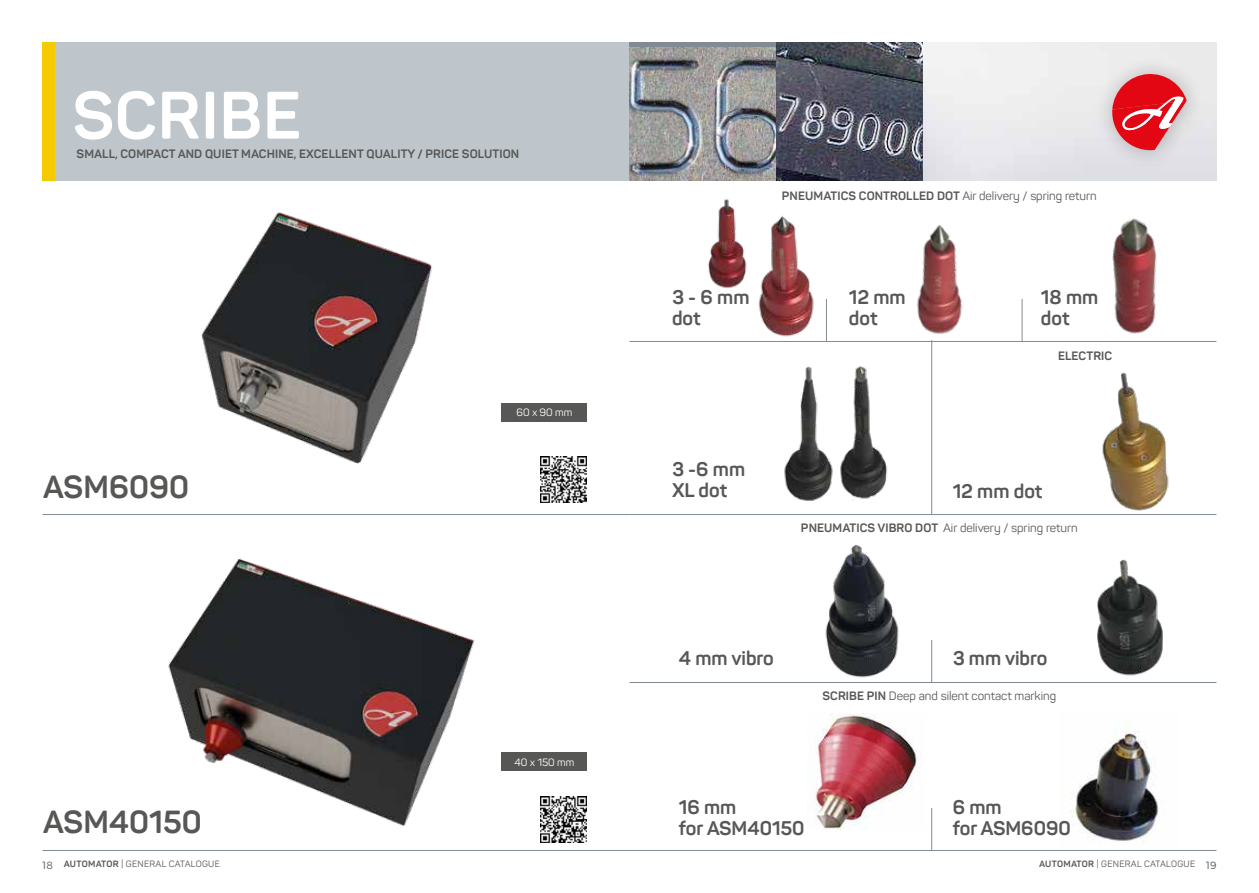
<style>
.page{position:relative;width:1259px;height:893px;background:#fff}
.page>*{position:absolute;margin:0;border:0;box-sizing:border-box;transform-origin:0 0}
.t1{font:700 66px "Panton";letter-spacing:.01em;color:#fff}
.t2{font:700 31.5px "Panton";color:#575756}
.t3{font:700 19.5px/21px "Panton";color:#575756}
.t4{font:12px "Panton";color:#575756}
.t5{font:700 12px "Panton";letter-spacing:.01em;color:#575756}
.t6{font:10.5px "Panton";color:#fff}
.t7{font:9px "Panton";letter-spacing:.035em;color:#575756}
.s1{font-weight:700}
.s2{font-family:"Montserrat";font-weight:300;font-size:10.5px;color:#4e5b61}
</style>
<div class="page">
<img style="left:168px;top:558px;width:419px;height:268px">
<img style="left:42px;top:162px;width:545px;height:353px">
<img style="left:1112px;top:218px;width:45px;height:116px">
<img style="left:840px;top:366px;width:48px;height:135px">
<img style="left:784px;top:367px;width:49px;height:134px">
<img style="left:917px;top:225px;width:45px;height:120px">
<img style="left:1102px;top:372px;width:67px;height:138px">
<img style="left:1072px;top:722px;width:87px;height:120px">
<img style="left:815px;top:713px;width:102px;height:116px">
<img style="left:825px;top:545px;width:74px;height:133px">
<img style="left:1097px;top:559px;width:66px;height:117px">
<div style="left:43px;top:43px;width:586px;height:138px;background:#bfc6cb"></div>
<div style="left:43px;top:43px;width:12px;height:138px;background:#f3cb00"></div>
<div style="left:1093px;top:56px;width:112px;height:114px;background:#e3e3e7"></div>
<svg style="left:1111px;top:73px;width:75px;height:77px"></svg>
<div style="left:629px;top:43px;width:147px;height:138px;background:#818b91"></div>
<img style="left:629px;top:47px;width:147px;height:134px">
<img style="left:776px;top:43px;width:147px;height:138px">
<hr style="left:43px;top:514px;width:586px;height:1px;background:#818b91">
<hr style="left:43px;top:850px;width:1173px;height:1px;background:#818b91">
<div style="left:502px;top:403px;width:85px;height:18px;background:#575756"></div>
<div style="left:502px;top:753px;width:85px;height:18px;background:#575756"></div>
<hr style="left:931px;top:808px;width:1px;height:43px;background:#818b91">
<hr style="left:931px;top:640px;width:1px;height:43px;background:#818b91">
<hr style="left:826px;top:299px;width:1px;height:43px;background:#818b91">
<hr style="left:1022px;top:299px;width:1px;height:43px;background:#818b91">
<hr style="left:931px;top:340px;width:1px;height:175px;background:#818b91">
<hr style="left:629px;top:514px;width:587px;height:1px;background:#818b91">
<hr style="left:629px;top:341px;width:587px;height:1px;background:#818b91">
<hr style="left:629px;top:682px;width:587px;height:1px;background:#818b91">
<img style="left:754px;top:179px;width:63px;height:158px">
<img style="left:689px;top:166px;width:64px;height:123px">
<img style="left:540px;top:796px;width:47px;height:47px">
<img style="left:540px;top:456px;width:47px;height:47px">
<h1 class="t1" style="left:72px;top:75px;width:230px">SCRIBE</h1>
<p class="t5" style="left:77px;top:146px;width:444px">SMALL, COMPACT AND QUIET MACHINE, EXCELLENT QUALITY / PRICE SOLUTION</p>
<h2 class="t2" style="left:43px;top:467px;width:148px">ASM6090</h2>
<h2 class="t2" style="left:43px;top:803px;width:161px">ASM40150</h2>
<p class="t6" style="left:516px;top:406px;width:57px">60 x 90 mm</p>
<p class="t6" style="left:514px;top:756px;width:62px">40 x 150 mm</p>
<p class="t4" style="left:782px;top:189px;width:316px"><span class="s1">PNEUMATICS CONTROLLED DOT</span> Air delivery / spring return</p>
<h3 class="t3" style="left:672px;top:286px;width:79px">3 - 6 mm dot</h3>
<h3 class="t3" style="left:849px;top:286px;width:58px">12 mm dot</h3>
<h3 class="t3" style="left:1041px;top:286px;width:59px">18 mm dot</h3>
<h3 class="t3" style="left:672px;top:458px;width:75px">3 -6 mm<br>XL dot</h3>
<p class="t5" style="left:1058px;top:348px;width:56px">ELECTRIC</p>
<h3 class="t3" style="left:952px;top:480px;width:91px">12 mm dot</h3>
<p class="t4" style="left:801px;top:521px;width:278px"><span class="s1">PNEUMATICS VIBRO DOT</span> Air delivery / spring return</p>
<h3 class="t3" style="left:679px;top:648px;width:96px">4 mm vibro</h3>
<h3 class="t3" style="left:952px;top:648px;width:96px">3 mm vibro</h3>
<p class="t4" style="left:822px;top:688px;width:235px"><span class="s1">SCRIBE PIN</span> Deep and silent contact marking</p>
<h3 class="t3" style="left:679px;top:797px;width:127px">16 mm<br>for ASM40150</h3>
<h3 class="t3" style="left:952px;top:797px;width:120px">6 mm<br>for ASM6090</h3>
<p class="t7" style="left:43px;top:859px;width:179px"><span class="s2">18</span> <span class="s1">AUTOMATOR</span> | GENERAL CATALOGUE</p>
<p class="t7" style="left:1039px;top:859px;width:179px"><span class="s1">AUTOMATOR</span> | GENERAL CATALOGUE <span class="s2">19</span></p>
</div>
